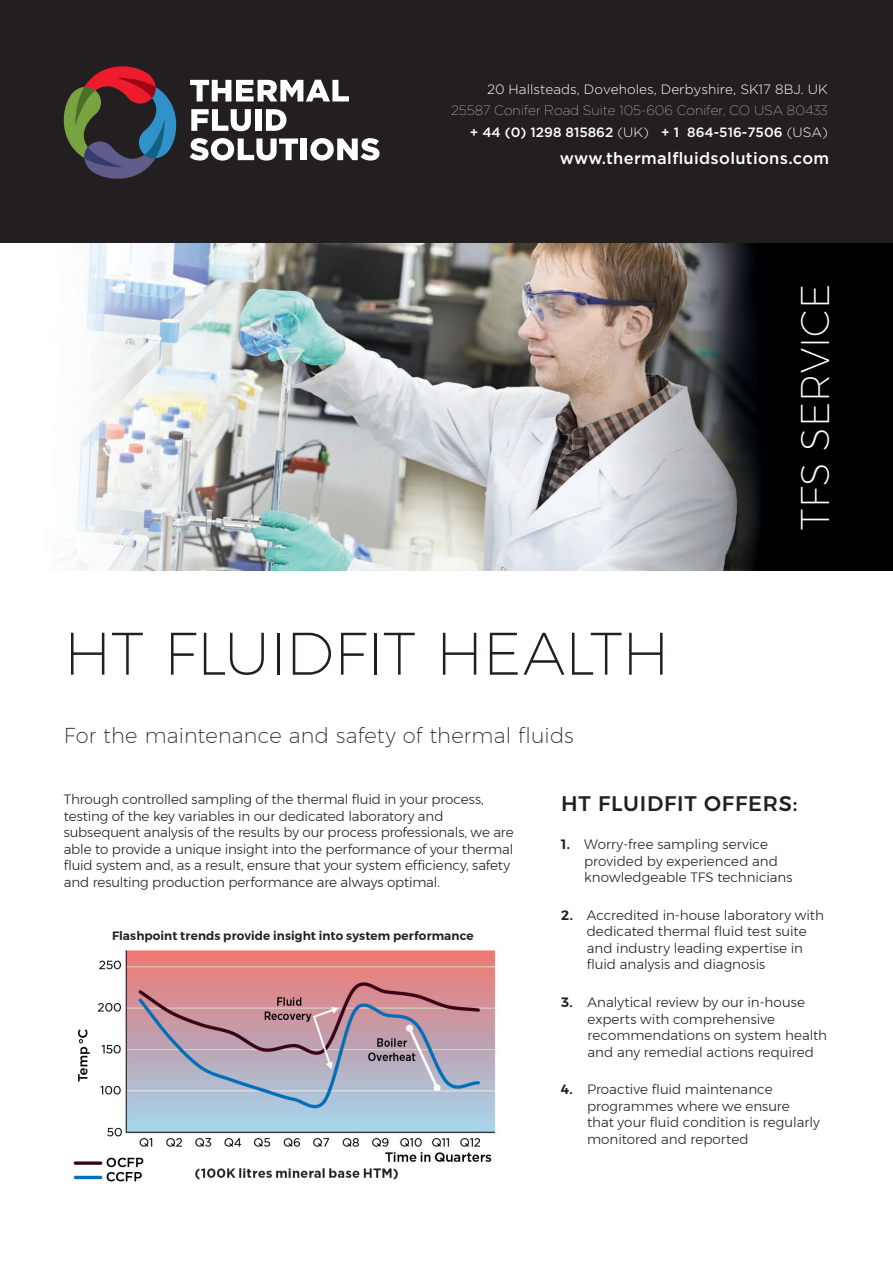
<style>
.page{position:relative;width:893px;height:1263px;background:#fff}
.page>*{position:absolute;margin:0;border:0;box-sizing:border-box;transform-origin:0 0}
.t1{font:200 60px "Montserrat";letter-spacing:-.005em;color:#231f20}
.t2{font:200 39px "Montserrat";letter-spacing:.01em;color:#fff}
.t3{font:200 21px "Montserrat";letter-spacing:.01em;color:#231f20}
.t4{font:500 21px "Montserrat";letter-spacing:.04em;color:#231f20}
.t5{font:500 16.5px "Gotham";letter-spacing:.02em;color:#fff}
.t6{font:300 13.5px/16.5px "Montserrat";letter-spacing:-.005em;color:#231f20}
.t7{font:300 13.5px/21.3px "Gotham";color:#fff;text-align:right}
.t8{font:600 12px "Montserrat";letter-spacing:.01em;color:#231f20}
.s1{font-weight:100}
.s2{font-weight:500}
.s3{font-weight:600}
</style>
<div class="page">
<img style="left:0;top:242px;width:604px;height:328px">
<svg style="left:604px;top:242px;width:289px;height:328px;background:#413f3f"></svg>
<div style="left:0;top:0;width:893px;height:242px;background:#231f20"></div>
<img style="left:73px;top:950px;width:423px;height:232px">
<svg style="left:63px;top:66px;width:316px;height:113px"></svg>
<p class="t7" style="left:451px;top:78px;width:378px">20 Hallsteads, Doveholes, Derbyshire, SK17 8BJ. UK<br><span class="s1">25587 Conifer Road Suite 105-606 Conifer, CO USA 80433 </span><span class="s2">+ 44 (0) 1298 815862</span> (UK) <span class="s2">+ 1 864-516-7506</span> (USA)</p>
<p class="t5" style="left:560px;top:147px;width:271px">www.thermalfluidsolutions.com</p>
<p class="t1" style="left:64px;top:609px;width:607px">HT FLUIDFIT HEALTH</p>
<p class="t3" style="left:64px;top:720px;width:511px">For the maintenance and safety of thermal fluids</p>
<p class="t2" style="left:787px;top:529px;width:247px;rotate:-90deg">TFS SERVICE</p>
<p class="t6" style="left:64px;top:791px;width:451px">Through controlled sampling of the thermal fluid in your process, testing of the key variables in our dedicated laboratory and subsequent analysis of the results by our process professionals, we are able to provide a unique insight into the performance of your thermal fluid system and, as a result, ensure that your system efficiency, safety and resulting production performance are always optimal.</p>
<p class="t8" style="left:112px;top:926px;width:363px">Flashpoint trends provide insight into system performance</p>
<p class="t4" style="left:561px;top:787px;width:238px">HT FLUIDFIT OFFERS:</p>
<p class="t6" style="left:584px;top:836px;width:210px;text-indent:-23px"><span class="s3">1.</span> Worry-free sampling service provided by experienced and knowledgeable TFS technicians</p>
<p class="t6" style="left:587px;top:906px;width:239px;text-indent:-25px"><span class="s3">2.</span> Accredited in-house laboratory with dedicated thermal fluid test suite and industry leading expertise in fluid analysis and diagnosis</p>
<p class="t6" style="left:588px;top:994px;width:241px;text-indent:-26px"><span class="s3">3.</span> Analytical review by our in-house experts with comprehensive recommendations on system health and any remedial actions required</p>
<p class="t6" style="left:587px;top:1081px;width:234px;text-indent:-26px"><span class="s3">4.</span> Proactive fluid maintenance programmes where we ensure that your fluid condition is regularly monitored and reported</p>
</div>
